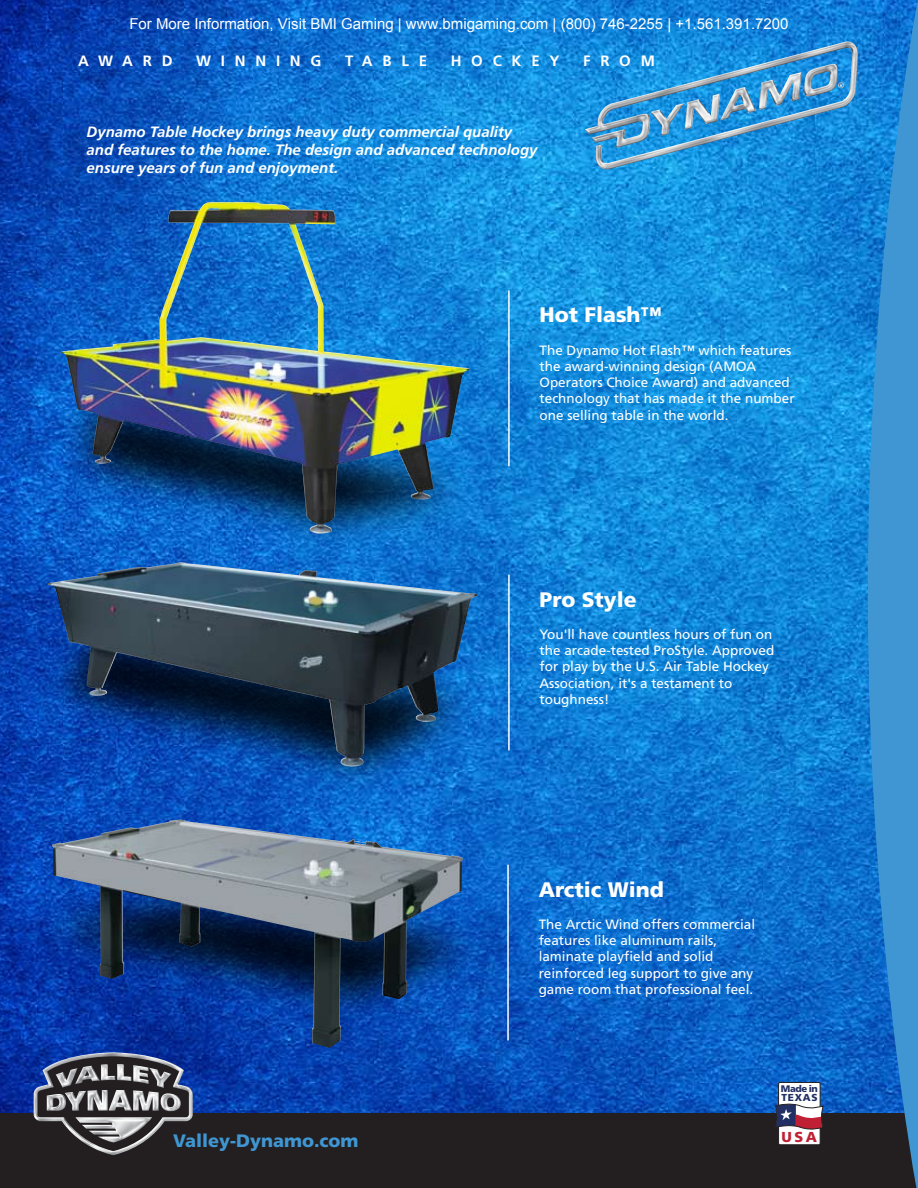
<style>
.page{position:relative;width:918px;height:1188px;background:#fff}
.page>*{position:absolute;margin:0;border:0;box-sizing:border-box;transform-origin:0 0}
.t1{font:900 21px "Frutiger";color:#fff}
.t2{font:900 18px "Frutiger";color:#3f96d2}
.t3{font:italic 700 15px/18px "Frutiger";color:#fff}
.t4{font:15px "Arial";color:#fff}
.t5{font:700 15px "Frutiger";letter-spacing:.65em;color:#fff}
.t6{font:900 14.4px "Frutiger";color:#bf2033}
.t7{font:13.5px/16.2px "Frutiger";color:#fff}
.t8{font:900 10.05px "Frutiger";letter-spacing:.08em;color:#212f64}
.t9{font:900 9.45px "Frutiger";letter-spacing:-.04em;color:#212f64}
</style>
<div class="page">
<img style="left:0;top:0;width:868px;height:1113px">
<img style="left:50px;top:364px;width:443px;height:198px">
<img style="left:60px;top:202px;width:410px;height:332px">
<div style="left:0;top:1113px;width:918px;height:75px;background:#231f20"></div>
<img style="left:34px;top:1052px;width:159px;height:103px">
<hr style="left:508px;top:290px;width:2px;height:176px;background:#fff">
<hr style="left:507px;top:865px;width:2px;height:175px;background:#fff">
<hr style="left:508px;top:575px;width:2px;height:175px;background:#fff">
<img style="left:25px;top:598px;width:470px;height:208px">
<img style="left:48px;top:562px;width:429px;height:205px">
<img style="left:9px;top:862px;width:495px;height:177px">
<img style="left:52px;top:820px;width:411px;height:228px">
<svg style="left:868px;top:0;width:50px;height:1188px;background:#3086c7"></svg>
<img style="left:585px;top:42px;width:273px;height:128px">
<div style="left:779px;top:1082px;width:41px;height:63px;background:#fff"></div>
<div style="left:778px;top:1082px;width:42px;height:63px;border:1px solid #231f20"></div>
<svg style="left:775px;top:1102px;width:50px;height:29px"></svg>
<p class="t4" style="left:129px;top:14px;width:661px">For More Information, Visit BMI Gaming | www.bmigaming.com | (800) 746-2255 | +1.561.391.7200</p>
<p class="t5" style="left:78px;top:52px;width:96px">AWARD</p>
<p class="t5" style="left:196px;top:52px;width:127px">WINNING</p>
<p class="t5" style="left:345px;top:52px;width:83px">TABLE</p>
<p class="t5" style="left:451px;top:52px;width:110px">HOCKEY</p>
<p class="t5" style="left:583px;top:52px;width:73px">FROM</p>
<p class="t3" style="left:87px;top:122px;width:452px">Dynamo Table Hockey brings heavy duty commercial quality and features to the home. The design and advanced technology ensure years of fun and enjoyment.</p>
<p class="t1" style="left:540px;top:302px;width:123px">Hot Flash™</p>
<p class="t7" style="left:540px;top:342px;width:257px">The Dynamo Hot Flash™ which features the award-winning design (AMOA Operators Choice Award) and advanced technology that has made it the number one selling table in the world.</p>
<p class="t1" style="left:540px;top:587px;width:99px">Pro Style</p>
<p class="t7" style="left:540px;top:626px;width:236px">You'll have countless hours of fun on the arcade-tested ProStyle. Approved for play by the U.S. Air Table Hockey<br>Association, it's a testament to toughness!</p>
<p class="t2" style="left:173px;top:1129px;width:187px">Valley-Dynamo.com</p>
<p class="t1" style="left:539px;top:876px;width:127px">Arctic Wind</p>
<p class="t7" style="left:539px;top:916px;width:218px">The Arctic Wind offers commercial features like aluminum rails, laminate playfield and solid reinforced leg support to give any game room that professional feel.</p>
<p class="t9" style="left:781px;top:1083px;width:38px">Made in</p>
<p class="t8" style="left:781px;top:1092px;width:38px">TEXAS</p>
<p class="t6" style="left:782px;top:1128px;width:37px">USA</p>
</div>
